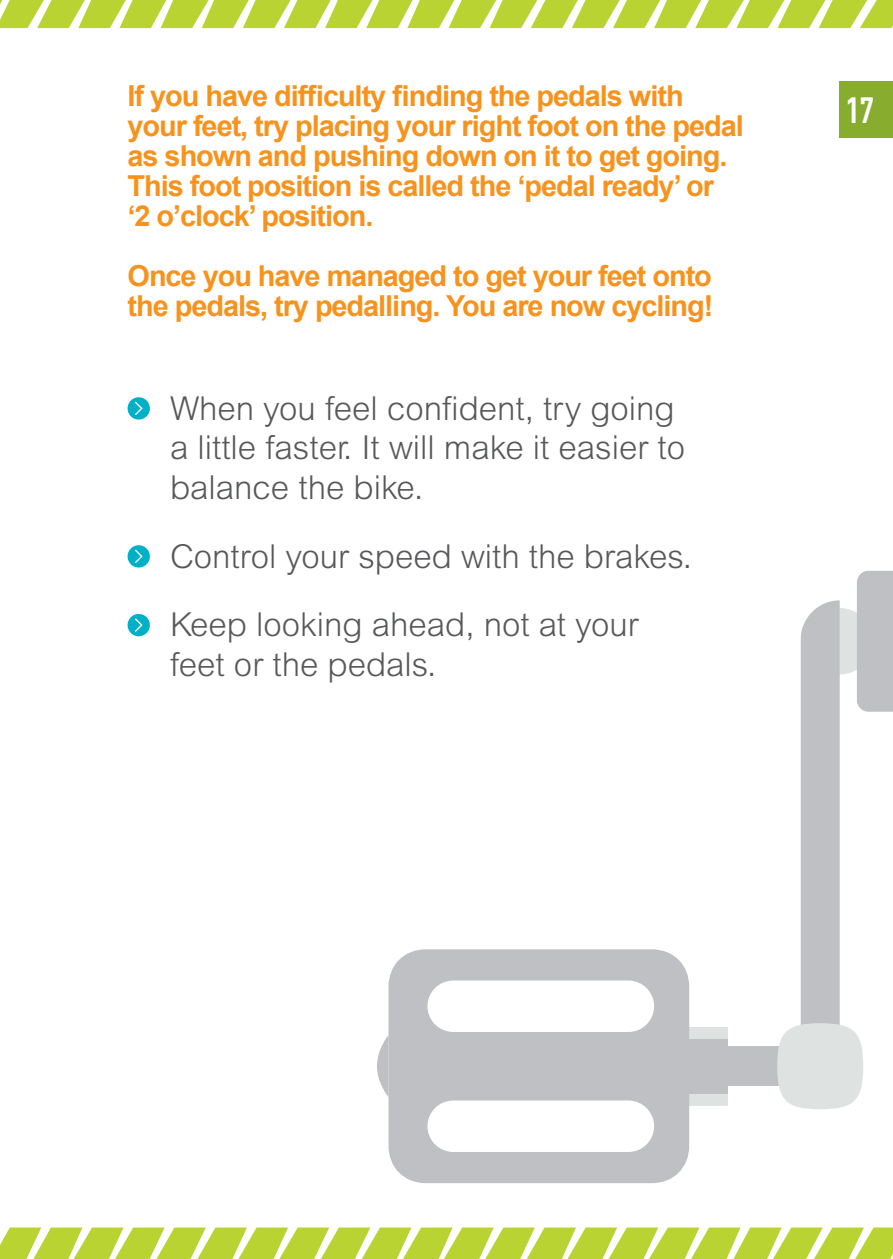
<style>
.page{position:relative;width:893px;height:1259px;background:#fff}
.page>*{position:absolute;margin:0;border:0;box-sizing:border-box;transform-origin:0 0}
.t1{font:700 36px "DIN Cond";color:#fff}
.t2{font:300 33px/39.6px "Arial";color:#57585a}
.t3{font:700 28.8px/30px "Arial";letter-spacing:-.035em;color:#f7931d}
</style>
<div class="page">
<div style="left:839px;top:82px;width:54px;height:56px;background:#88ac2e"></div>
<div style="left:128px;top:397px;width:22px;height:22px;background:#00b0c7;border-radius:50%"></div>
<svg style="left:135px;top:401px;width:8px;height:14px"></svg>
<div style="left:128px;top:545px;width:22px;height:22px;background:#00b0c7;border-radius:50%"></div>
<svg style="left:135px;top:549px;width:8px;height:14px"></svg>
<div style="left:128px;top:614px;width:22px;height:22px;background:#00b0c7;border-radius:50%"></div>
<svg style="left:135px;top:618px;width:8px;height:14px"></svg>
<div style="left:806px;top:608px;width:67px;height:66px;background:#dee3e1;border-radius:50%"></div>
<div style="left:801px;top:600px;width:39px;height:428px;background:#bfc0c3"></div>
<div style="left:857px;top:571px;width:36px;height:140px;background:#bfc0c3"></div>
<div style="left:727px;top:1046px;width:58px;height:39px;background:#bfc0c3"></div>
<div style="left:689px;top:1027px;width:38px;height:78px;background:#dee3e1"></div>
<div style="left:689px;top:1039px;width:38px;height:54px;background:#bfc0c3"></div>
<svg style="left:388px;top:949px;width:301px;height:234px;fill:#bfc0c3"></svg>
<svg style="left:377px;top:1036px;width:11px;height:60px"></svg>
<div style="left:777px;top:1023px;width:86px;height:86px;background:#dee3e1;border-radius:50%"></div>
<svg style="left:0;top:0;width:893px;height:28px"></svg>
<svg style="left:0;top:1227px;width:893px;height:32px"></svg>
<p class="t3" style="left:128px;top:82px;width:618px">If you have difficulty finding the pedals with your feet, try placing your right foot on the pedal as shown and pushing down on it to get going.<br>This foot position is called the ‘pedal ready’ or ‘2 o’clock’ position.</p>
<p class="t3" style="left:128px;top:262px;width:587px">Once you have managed to get your feet onto the pedals, try pedalling. You are now cycling!</p>
<p class="t2" style="left:170px;top:388px;width:517px">When you feel confident, try going a little faster. It will make it easier to balance the bike.</p>
<p class="t2" style="left:170px;top:521px;width:523px;line-height:68.7px">Control your speed with the brakes.<br>Keep looking ahead, not at your</p>
<p class="t2" style="left:170px;top:644px;width:268px">feet or the pedals.</p>
<p class="t1" style="left:845px;top:88px;width:30px">17</p>
</div>
